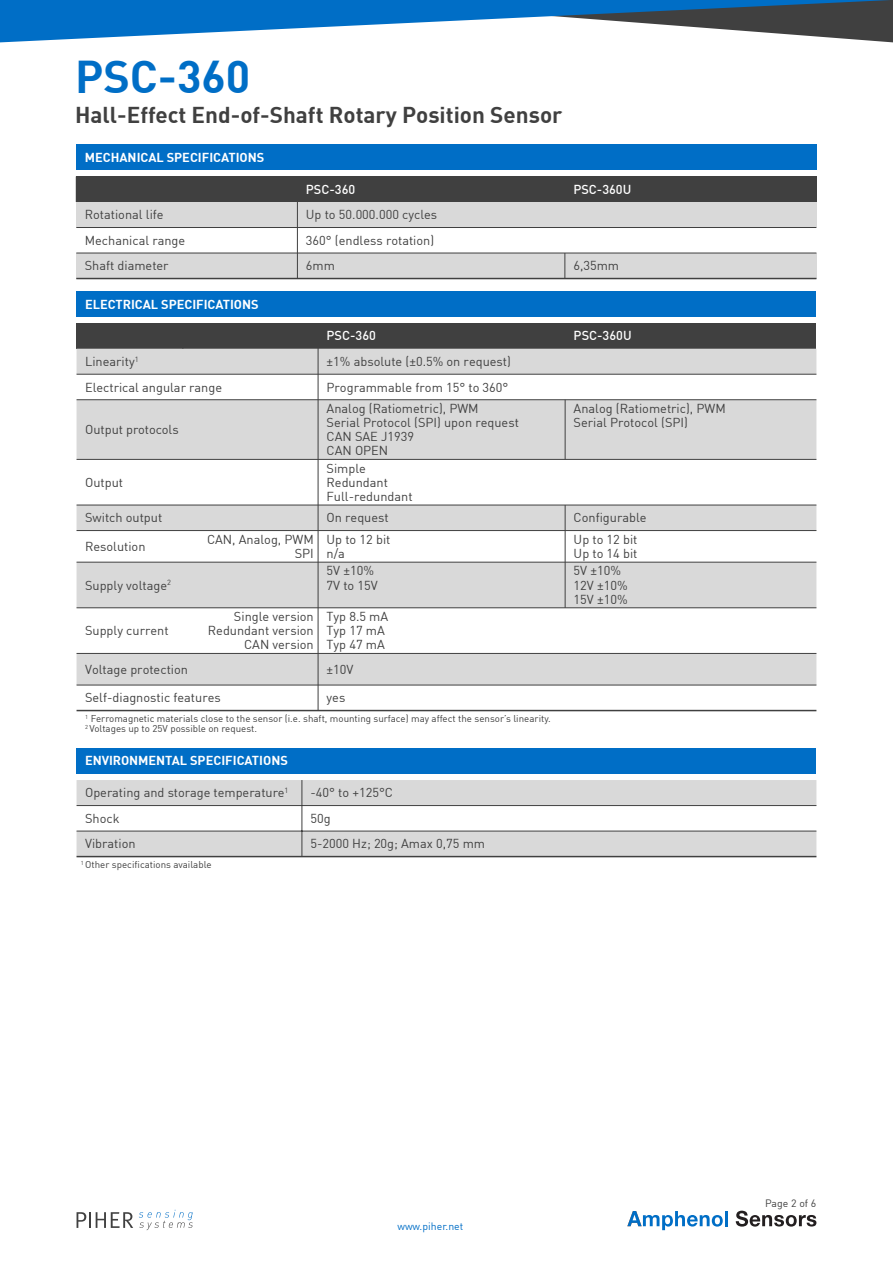
<style>
.page{position:relative;width:893px;height:1263px;background:#fff}
.page>*{position:absolute;margin:0;border:0;box-sizing:border-box;transform-origin:0 0}
.t1{font:700 45px "DIN";color:#006ec6}
.t2{font:700 22.5px "DIN";color:#404040}
.t3{font:12.75px/14.1px "DIN";color:#404040}
.t4{font:700 12.75px "DIN";color:#fff}
.t5{font:500 12.75px "DIN";color:#fff}
.t6{font:10.5px "DIN";color:#006ec6}
.t7{font:10.5px "DIN";color:#404040}
.t8{font:9.75px/10.6px "DIN";color:#404040}
</style>
<div class="page">
<svg style="left:0;top:0;width:893px;height:42px"></svg>
<hr style="left:725px;top:1211px;width:3px;height:15px;background:#006ec6">
<svg style="left:627px;top:1211px;width:96px;height:19px"></svg>
<svg style="left:736px;top:1211px;width:80px;height:15px"></svg>
<svg style="left:139px;top:1210px;width:54px;height:20px"></svg>
<svg style="left:77px;top:1212px;width:56px;height:16px"></svg>
<div style="left:77px;top:291px;width:739px;height:26px;background:#006ec6"></div>
<div style="left:77px;top:323px;width:739px;height:26px;background:#404040"></div>
<div style="left:77px;top:349px;width:739px;height:25px;background:#d9d9d9"></div>
<svg style="left:77px;top:375px;width:739px;height:335px"></svg>
<svg style="left:77px;top:506px;width:739px;height:179px;fill:#d9d9d9"></svg>
<hr style="left:318px;top:323px;width:1px;height:387px;background:#404040">
<hr style="left:565px;top:400px;width:1px;height:59px;background:#404040">
<hr style="left:565px;top:505px;width:1px;height:103px;background:#404040">
<hr style="left:77px;top:710px;width:739px;height:1px;background:#404040">
<hr style="left:77px;top:374px;width:739px;height:1px;background:#404040">
<hr style="left:77px;top:399px;width:739px;height:1px;background:#404040">
<hr style="left:77px;top:459px;width:739px;height:1px;background:#404040">
<hr style="left:77px;top:505px;width:739px;height:1px;background:#404040">
<hr style="left:77px;top:530px;width:739px;height:1px;background:#404040">
<hr style="left:77px;top:562px;width:739px;height:1px;background:#404040">
<hr style="left:77px;top:607px;width:739px;height:1px;background:#404040">
<hr style="left:77px;top:653px;width:739px;height:1px;background:#404040">
<hr style="left:77px;top:685px;width:739px;height:1px;background:#404040">
<div style="left:76px;top:145px;width:740px;height:25px;background:#006ec6"></div>
<div style="left:76px;top:176px;width:740px;height:26px;background:#404040"></div>
<div style="left:76px;top:202px;width:740px;height:25px;background:#d9d9d9"></div>
<div style="left:76px;top:253px;width:740px;height:26px;background:#d9d9d9"></div>
<hr style="left:297px;top:202px;width:1px;height:77px;background:#404040">
<svg style="left:564px;top:254px;width:1px;height:24px"></svg>
<hr style="left:76px;top:253px;width:740px;height:1px;background:#404040">
<hr style="left:76px;top:278px;width:740px;height:1px;background:#404040">
<hr style="left:76px;top:227px;width:740px;height:1px;background:#404040">
<div style="left:77px;top:748px;width:739px;height:26px;background:#006ec6"></div>
<div style="left:77px;top:780px;width:739px;height:76px;background:#d9d9d9"></div>
<div style="left:77px;top:805px;width:739px;height:26px;background:#fff"></div>
<hr style="left:302px;top:780px;width:1px;height:76px;background:#404040">
<hr style="left:77px;top:805px;width:739px;height:1px;background:#404040">
<hr style="left:77px;top:831px;width:739px;height:1px;background:#404040">
<hr style="left:77px;top:856px;width:739px;height:1px;background:#404040">
<h1 class="t1" style="left:75px;top:61px;width:177px">PSC-360</h1>
<h2 class="t2" style="left:75px;top:107px;width:489px">Hall-Effect End-of-Shaft Rotary Position Sensor</h2>
<p class="t4" style="left:85px;top:153px;width:181px">MECHANICAL SPECIFICATIONS</p>
<p class="t5" style="left:306px;top:185px;width:51px">PSC-360</p>
<p class="t5" style="left:573px;top:185px;width:59px">PSC-360U</p>
<p class="t3" style="left:85px;top:209px;width:80px">Rotational life</p>
<p class="t3" style="left:306px;top:209px;width:133px">Up to 50.000.000 cycles</p>
<p class="t3" style="left:85px;top:235px;width:102px">Mechanical range</p>
<p class="t3" style="left:306px;top:235px;width:130px">360° (endless rotation)</p>
<p class="t3" style="left:85px;top:260px;width:85px">Shaft diameter</p>
<p class="t3" style="left:306px;top:260px;width:31px">6mm</p>
<p class="t3" style="left:573px;top:260px;width:47px">6,35mm</p>
<p class="t4" style="left:85px;top:299px;width:175px">ELECTRICAL SPECIFICATIONS</p>
<p class="t5" style="left:327px;top:331px;width:51px">PSC-360</p>
<p class="t5" style="left:574px;top:331px;width:59px">PSC-360U</p>
<p class="t3" style="left:85px;top:356px;width:55px">Linearity<sup>1</sup></p>
<p class="t3" style="left:327px;top:356px;width:186px">±1% absolute (±0.5% on request)</p>
<p class="t3" style="left:85px;top:381px;width:139px">Electrical angular range</p>
<p class="t3" style="left:327px;top:381px;width:183px">Programmable from 15° to 360°</p>
<p class="t3" style="left:85px;top:424px;width:95px">Output protocols</p>
<p class="t3" style="left:327px;top:403px;width:194px">Analog (Ratiometric), PWM<br>Serial Protocol (SPI) upon request<br>CAN SAE J1939<br>CAN OPEN</p>
<p class="t3" style="left:574px;top:403px;width:154px">Analog (Ratiometric), PWM<br>Serial Protocol (SPI)</p>
<p class="t3" style="left:85px;top:477px;width:40px">Output</p>
<p class="t3" style="left:327px;top:462px;width:88px">Simple<br>Redundant<br>Full-redundant</p>
<p class="t3" style="left:85px;top:512px;width:79px">Switch output</p>
<p class="t3" style="left:327px;top:512px;width:64px">On request</p>
<p class="t3" style="left:574px;top:512px;width:74px">Configurable</p>
<p class="t3" style="left:85px;top:541px;width:62px">Resolution</p>
<p class="t3" style="left:207px;top:534px;width:108px;text-align:right">CAN, Analog, PWM<br>SPI</p>
<p class="t3" style="left:327px;top:534px;width:65px">Up to 12 bit n/a</p>
<p class="t3" style="left:574px;top:534px;width:65px">Up to 12 bit<br>Up to 14 bit</p>
<p class="t3" style="left:85px;top:579px;width:87px">Supply voltage<sup>2</sup></p>
<p class="t3" style="left:327px;top:565px;width:53px">5V ±10%<br>7V to 15V</p>
<p class="t3" style="left:574px;top:565px;width:56px">5V ±10%<br>12V ±10%<br>15V ±10%</p>
<p class="t3" style="left:85px;top:625px;width:85px">Supply current</p>
<p class="t3" style="left:208px;top:611px;width:107px;text-align:right">Single version<br>Redundant version<br>CAN version</p>
<p class="t3" style="left:327px;top:611px;width:63px">Typ 8.5 mA<br>Typ 17 mA<br>Typ 47 mA</p>
<p class="t3" style="left:85px;top:664px;width:104px">Voltage protection</p>
<p class="t3" style="left:327px;top:664px;width:28px">±10V</p>
<p class="t3" style="left:85px;top:692px;width:137px">Self-diagnostic features</p>
<p class="t3" style="left:327px;top:692px;width:20px">yes</p>
<p class="t8" style="left:85px;top:714px;width:467px"><sup>1</sup> Ferromagnetic materials close to the sensor (i.e. shaft, mounting surface) may affect the sensor’s linearity.<br><sup>2</sup> Voltages up to 25V possible on request.</p>
<p class="t4" style="left:85px;top:756px;width:204px">ENVIRONMENTAL SPECIFICATIONS</p>
<p class="t3" style="left:85px;top:787px;width:205px">Operating and storage temperature<sup>1</sup></p>
<p class="t3" style="left:310px;top:787px;width:84px">-40° to +125°C</p>
<p class="t3" style="left:85px;top:813px;width:36px">Shock</p>
<p class="t3" style="left:310px;top:813px;width:22px">50g</p>
<p class="t3" style="left:85px;top:838px;width:52px">Vibration</p>
<p class="t3" style="left:310px;top:838px;width:176px">5-2000 Hz; 20g; Amax 0,75 mm</p>
<p class="t8" style="left:81px;top:860px;width:132px"><sup>1</sup> Other specifications available</p>
<p class="t6" style="left:397px;top:1223px;width:67px">www.piher.net</p>
<p class="t7" style="left:765px;top:1199px;width:53px">Page 2 of 6</p>
</div>
